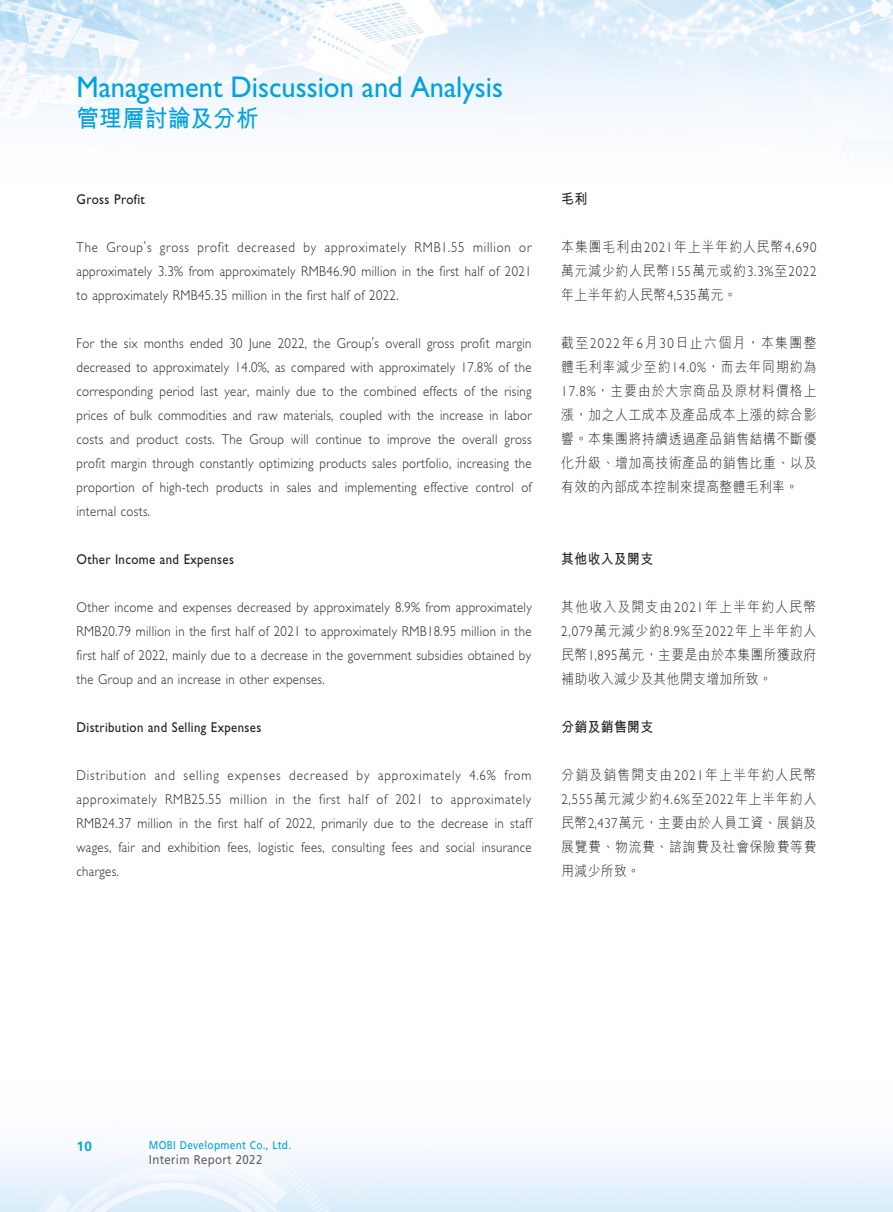
<style>
.page{position:relative;width:893px;height:1212px;background:#fff}
.page>*{position:absolute;margin:0;border:0;box-sizing:border-box;transform-origin:0 0}
.t1{font:30px "Gill Sans Std";color:#00a2df;scale:.95 1}
.t2{font:700 24px "M Hei HK";color:#00a2df;scale:.95 1}
.t3{font:300 14.25px/24px "Gill Sans Std";letter-spacing:.03em;color:#231f20;text-align:justify;scale:.9 1}
.t4{font:300 14.25px/24px "M Hei HK";letter-spacing:.05em;color:#231f20;text-align:justify;scale:.9 1}
.t5{font:14.25px "Gill Sans Std";letter-spacing:.03em;color:#231f20;scale:.9 1}
.t6{font:300 14.25px "M Hei HK";letter-spacing:.095em;color:#231f20;scale:.9 1}
.t7{font:300 14.25px/24px "M Hei HK";letter-spacing:.03em;color:#231f20;scale:.9 1}
.t8{font:700 14.25px "M Hei HK";letter-spacing:.03em;color:#231f20;scale:.9 1}
.t9{font:700 13.5px "Frutiger LT Std";color:#00a2df}
.t10{font:12.75px "Frutiger LT Std";letter-spacing:.03em;color:#636366;scale:.9 1}
.t11{font:11.25px "Frutiger LT Std";letter-spacing:.03em;color:#00a2df;scale:.9 1}
.s1{font-family:"Gill Sans Std"}
.s2{font-family:"M Hei HK"}
</style>
<div class="page">
<img style="left:0;top:0;width:893px;height:1212px">
<h1 class="t1" style="left:76px;top:70px;width:451px">Management Discussion and Analysis</h1>
<h2 class="t2" style="left:76px;top:101px;width:194px">管理層討論及分析</h2>
<p class="t5" style="left:77px;top:191px;width:77px">Gross Profit</p>
<p class="t3" style="left:77px;top:235px;width:507px">The Group’s gross profit decreased by approximately RMB1.55 million or approximately 3.3% from approximately RMB46.90 million in the first half of 2021 to approximately RMB45.35 million in the first half of 2022.</p>
<p class="t3" style="left:77px;top:331px;width:507px">For the six months ended 30 June 2022, the Group’s overall gross profit margin decreased to approximately 14.0%, as compared with approximately 17.8% of the corresponding period last year, mainly due to the combined effects of the rising prices of bulk commodities and raw materials, coupled with the increase in labor costs and product costs. The Group will continue to improve the overall gross profit margin through constantly optimizing products sales portfolio, increasing the proportion of high-tech products in sales and implementing effective control of internal costs.</p>
<p class="t5" style="left:77px;top:551px;width:176px">Other Income and Expenses</p>
<p class="t3" style="left:77px;top:595px;width:507px">Other income and expenses decreased by approximately 8.9% from approximately RMB20.79 million in the first half of 2021 to approximately RMB18.95 million in the first half of 2022, mainly due to a decrease in the government subsidies obtained by the Group and an increase in other expenses.</p>
<p class="t5" style="left:77px;top:719px;width:207px">Distribution and Selling Expenses</p>
<p class="t3" style="left:77px;top:763px;width:507px">Distribution and selling expenses decreased by approximately 4.6% from approximately RMB25.55 million in the first half of 2021 to approximately RMB24.37 million in the first half of 2022, primarily due to the decrease in staff wages, fair and exhibition fees, logistic fees, consulting fees and social insurance charges.</p>
<p class="t8" style="left:561px;top:188px;width:30px">毛利</p>
<p class="t4" style="left:561px;top:235px;width:285px">本集團毛利由<span class="s1">2021</span>年上半年約人民幣<span class="s1">4,690</span>萬元減少約人民幣<span class="s1">155</span>萬元或約<span class="s1">3.3%</span>至<span class="s1">2022</span>年上半年約人民幣<span class="s1">4,535</span>萬元。</p>
<p class="t4" style="left:561px;top:331px;width:285px">截至<span class="s1">2022</span>年<span class="s1">6</span>月<span class="s1">30</span>日止六個月，本集團整體毛利率減少至約<span class="s1">14.0%</span>，而去年同期約為<span class="s1">17.8%</span>，主要由於大宗商品及原材料價格上漲，加之人工成本及產品成本上漲的綜合影響。本集團將持續透過產品銷售結構不斷優化升級、增加高技術產品的銷售比重、以及有效的內部成本控制來提高整體毛利率。</p>
<p class="t8" style="left:561px;top:548px;width:104px">其他收入及開支</p>
<p class="t6" style="left:561px;top:599px;width:285px">其他收入及開支由<span class="s1">2021</span>年上半年約人民幣</p>
<p class="t3" style="left:561px;top:619px;width:285px">2,079<span class="s2">萬元減少約</span>8.9%<span class="s2">至</span>2022<span class="s2">年上半年約人</span></p>
<p class="t7" style="left:561px;top:642px;width:285px">民幣<span class="s1">1,895</span>萬元，主要是由於本集團所獲政府補助收入減少及其他開支增加所致。</p>
<p class="t8" style="left:561px;top:716px;width:104px">分銷及銷售開支</p>
<p class="t6" style="left:561px;top:767px;width:285px">分銷及銷售開支由<span class="s1">2021</span>年上半年約人民幣</p>
<p class="t3" style="left:561px;top:787px;width:285px">2,555<span class="s2">萬元減少約</span>4.6%<span class="s2">至</span>2022<span class="s2">年上半年約人</span></p>
<p class="t4" style="left:561px;top:810px;width:285px">民幣<span class="s1">2,437</span>萬元，主要由於人員工資、展銷及展覽費、物流費、諮詢費及社會保險費等費用減少所致。</p>
<p class="t9" style="left:77px;top:1138px;width:17px">10</p>
<p class="t11" style="left:149px;top:1138px;width:160px">MOBI Development Co., Ltd.</p>
<p class="t10" style="left:149px;top:1152px;width:128px">Interim Report 2022</p>
</div>
